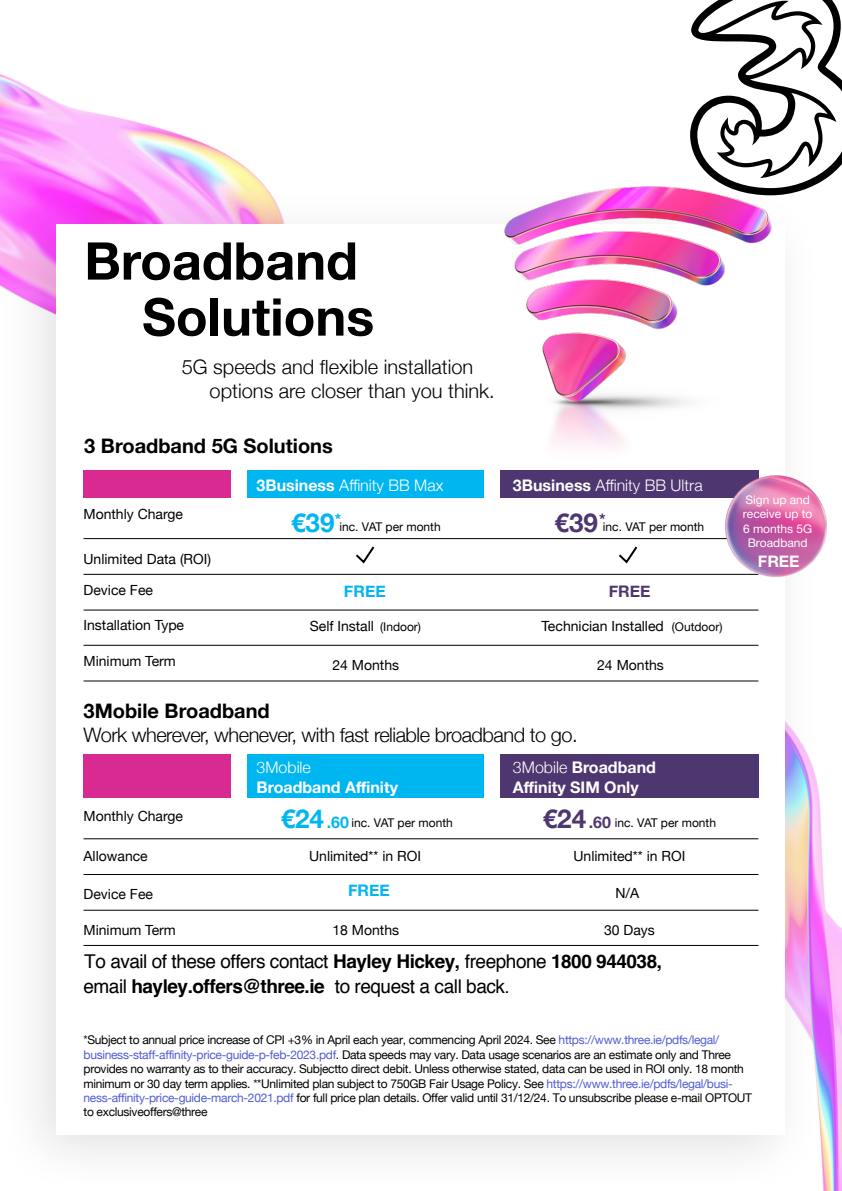
<style>
.page{position:relative;width:842px;height:1191px;background:#fff}
.page>*{position:absolute;margin:0;border:0;box-sizing:border-box;transform-origin:0 0}
.t1{font:700 52px/56px "Helvetica Neue";color:#000}
.t2{font:300 20px/24px "Helvetica Neue";color:#000}
.t3{font:300 20px "Helvetica Neue";letter-spacing:-.025em;color:#000}
.t4{font:700 20px "Helvetica Neue";color:#000}
.t5{font:19px/25.2px "Helvetica";letter-spacing:-.025em;color:#000}
.t6{font:300 16px "Helvetica Neue";color:#fff}
.t7{font:700 16px/20px "Helvetica Neue";color:#fff}
.t8{font:700 16px "Helvetica Neue";color:#00b6f1}
.t9{font:700 16px "Helvetica Neue";color:#4e3770}
.t10{font:14px "Helvetica Neue";color:#000}
.t11{font:12px/14.4px "Helvetica Neue";letter-spacing:-.025em;color:#000}
.t12{font:12px "Helvetica Neue";color:#000}
.t13{font:12px/14.4px "Helvetica Neue";color:#fff;text-align:center}
.s1{font-weight:700}
.s2{font-weight:700;font-size:26px;color:#00b6f1}
.s3{font-weight:700;font-size:26px;color:#4e3770}
.s4{font-size:12px}
.s5{font-weight:300}
.s6{font-weight:700;font-size:16px;color:#00b6f1}
.s7{font-weight:700;font-size:16px;color:#4e3770}
.s8{color:#4f5cd6}
</style>
<div class="page">
<img style="left:0;top:74px;width:842px;height:1117px">
<div style="left:0;top:185px;width:824px;height:1006px;background:#000;opacity:.12"></div>
<div style="left:57px;top:224px;width:728px;height:910px;background:#fff"></div>
<div style="left:84px;top:470px;width:147px;height:28px;background:#d82a91"></div>
<div style="left:84px;top:754px;width:147px;height:44px;background:#d82a91"></div>
<div style="left:247px;top:470px;width:237px;height:27px;background:#00b6f1"></div>
<div style="left:247px;top:754px;width:237px;height:43px;background:#00b6f1"></div>
<div style="left:500px;top:470px;width:258px;height:27px;background:#4e3770"></div>
<div style="left:500px;top:754px;width:258px;height:43px;background:#4e3770"></div>
<hr style="left:84px;top:538px;width:674px;height:1px;background:#000">
<hr style="left:84px;top:838px;width:674px;height:1px;background:#000">
<hr style="left:84px;top:574px;width:674px;height:1px;background:#000">
<hr style="left:84px;top:874px;width:674px;height:1px;background:#000">
<hr style="left:84px;top:609px;width:674px;height:1px;background:#000">
<hr style="left:84px;top:910px;width:674px;height:1px;background:#000">
<hr style="left:84px;top:645px;width:674px;height:1px;background:#000">
<hr style="left:84px;top:945px;width:674px;height:1px;background:#000">
<hr style="left:84px;top:680px;width:674px;height:1px;background:#000">
<svg style="left:356px;top:546px;width:19px;height:18px"></svg>
<svg style="left:619px;top:546px;width:19px;height:18px"></svg>
<svg style="left:690px;top:0;width:152px;height:195px"></svg>
<img style="left:435px;top:96px;width:380px;height:369px">
<img style="left:715px;top:465px;width:122px;height:121px">
<h1 class="t1" style="left:142px;top:234px;width:234px;text-indent:-58px">Broadband<br>Solutions</h1>
<h2 class="t2" style="left:210px;top:354px;width:287px;text-indent:-28px">5G speeds and flexible installation options are closer than you think.</h2>
<h2 class="t4" style="left:84px;top:430px;width:250px">3 Broadband 5G Solutions</h2>
<h3 class="t6" style="left:257px;top:472px;width:188px"><span class="s1">3Business</span> Affinity BB Max</h3>
<h3 class="t6" style="left:513px;top:472px;width:191px"><span class="s1">3Business</span> Affinity BB Ultra</h3>
<p class="t10" style="left:84px;top:504px;width:101px">Monthly Charge</p>
<p class="t10" style="left:84px;top:548px;width:129px">Unlimited Data (ROI)</p>
<h3 class="t8" style="left:335px;top:506px;width:8px">*</h3>
<h3 class="t9" style="left:599px;top:506px;width:8px">*</h3>
<p class="t12" style="left:291px;top:518px;width:151px"><span class="s2">€39</span> inc. VAT per month</p>
<p class="t12" style="left:555px;top:518px;width:151px"><span class="s3">€39</span> inc. VAT per month</p>
<p class="t10" style="left:84px;top:579px;width:71px">Device Fee</p>
<p class="t10" style="left:84px;top:615px;width:102px">Installation Type</p>
<p class="t10" style="left:84px;top:650px;width:94px">Minimum Term</p>
<p class="t10" style="left:332px;top:654px;width:68px">24 Months</p>
<p class="t10" style="left:597px;top:654px;width:68px">24 Months</p>
<h3 class="t8" style="left:344px;top:578px;width:43px">FREE</h3>
<h3 class="t9" style="left:609px;top:578px;width:43px">FREE</h3>
<p class="t10" style="left:310px;top:616px;width:113px">Self Install <span class="s4">(Indoor)</span></p>
<p class="t10" style="left:541px;top:616px;width:182px">Technician Installed <span class="s4">(Outdoor)</span></p>
<h2 class="t4" style="left:84px;top:695px;width:188px">3Mobile Broadband</h2>
<h2 class="t3" style="left:84px;top:718px;width:496px">Work wherever, whenever, with fast reliable broadband to go.</h2>
<h3 class="t6" style="left:257px;top:754px;width:56px">3Mobile</h3>
<h3 class="t7" style="left:257px;top:777px;width:143px">Broadband Affinity</h3>
<h3 class="t7" style="left:513px;top:757px;width:144px"><span class="s5">3Mobile</span> Broadband<br>Affinity SIM Only</h3>
<p class="t10" style="left:84px;top:806px;width:101px">Monthly Charge</p>
<p class="t10" style="left:84px;top:846px;width:66px">Allowance</p>
<p class="t12" style="left:281px;top:814px;width:174px"><span class="s2">€24</span> <span class="s6">.60</span> inc. VAT per month</p>
<p class="t10" style="left:309px;top:846px;width:113px">Unlimited** in ROI</p>
<p class="t12" style="left:543px;top:814px;width:175px"><span class="s3">€24</span> <span class="s7">.60</span> inc. VAT per month</p>
<p class="t10" style="left:573px;top:846px;width:113px">Unlimited** in ROI</p>
<p class="t10" style="left:84px;top:884px;width:71px">Device Fee</p>
<p class="t10" style="left:84px;top:919px;width:94px">Minimum Term</p>
<h3 class="t8" style="left:348px;top:877px;width:43px">FREE</h3>
<p class="t10" style="left:332px;top:919px;width:68px">18 Months</p>
<p class="t10" style="left:615px;top:882px;width:25px">N/A</p>
<p class="t10" style="left:604px;top:919px;width:52px">30 Days</p>
<p class="t13" style="left:743px;top:493px;width:71px">Sign up and receive up to<br>6 months 5G<br>Broadband</p>
<h3 class="t7" style="left:758px;top:551px;width:43px">FREE</h3>
<h3 class="t5" style="left:84px;top:949px;width:580px">To avail of these offers contact <span class="s1">Hayley Hickey,</span> freephone <span class="s1">1800 944038, </span>email <span class="s1">hayley.offers@three.ie</span> to request a call back.</h3>
<p class="t11" style="left:84px;top:1033px;width:670px">*Subject to annual price increase of CPI +3% in April each year, commencing April 2024. See <span class="s8">https://www.three.ie/pdfs/legal/ business-staff-affinity-price-guide-p-feb-2023.pdf</span>. Data speeds may vary. Data usage scenarios are an estimate only and Three provides no warranty as to their accuracy. Subjectto direct debit. Unless otherwise stated, data can be used in ROI only. 18 month minimum or 30 day term applies. **Unlimited plan subject to 750GB Fair Usage Policy. See <span class="s8">https://www.three.ie/pdfs/legal/busi&shy;ness-affinity-price-guide-march-2021.pdf</span> for full price plan details. Offer valid until 31/12/24. To unsubscribe please e-mail OPTOUT to exclusiveoffers@three</p>
</div>
